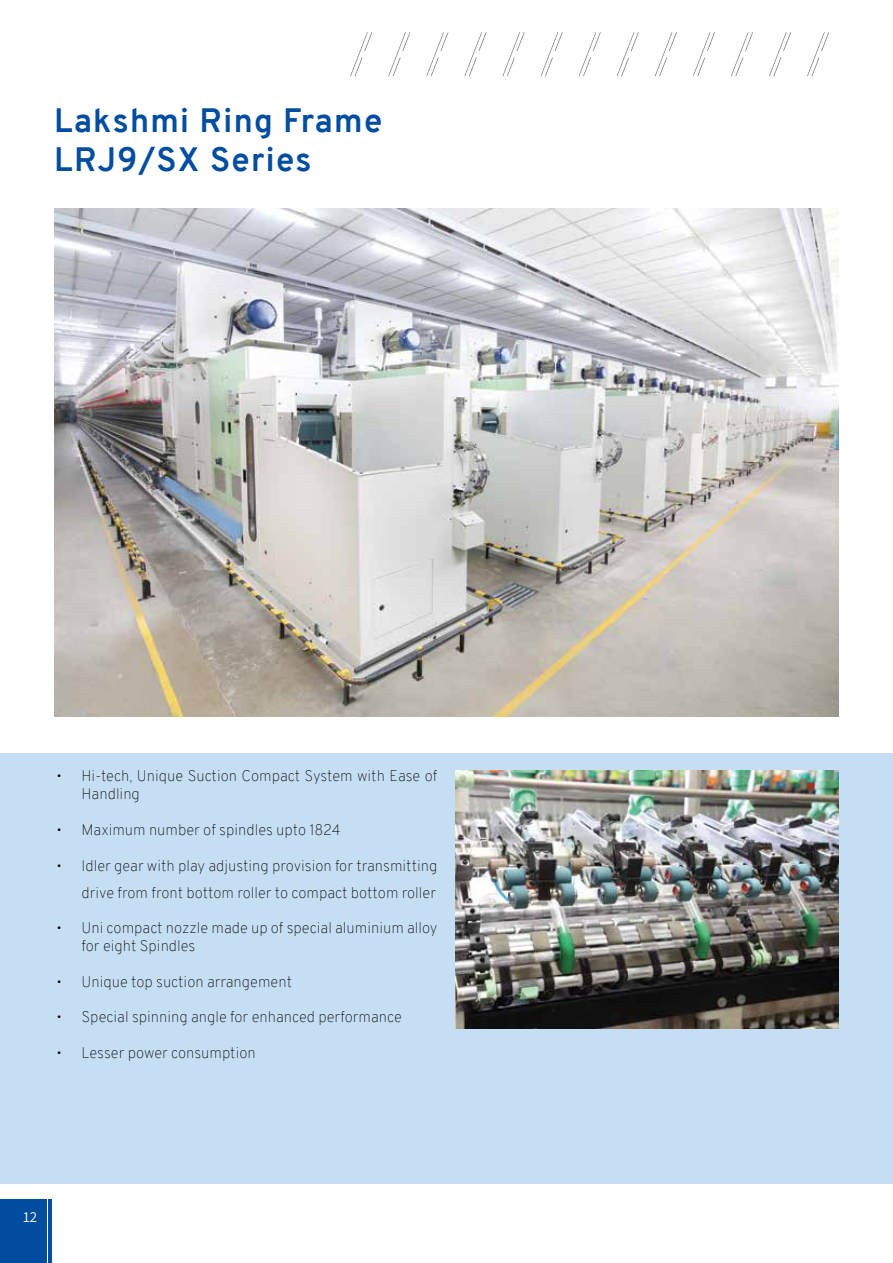
<style>
.page{position:relative;width:893px;height:1263px;background:#fff}
.page>*{position:absolute;margin:0;border:0;box-sizing:border-box;transform-origin:0 0}
.t1{font:700 33px/39.6px "Overpass";letter-spacing:.04em;color:#034da1}
.t2{font:100 15px/18px "Overpass";color:#000}
.t3{font:15px "Assistant";color:#fff}
</style>
<div class="page">
<svg style="left:350px;top:32px;width:22px;height:44px"></svg>
<svg style="left:388px;top:32px;width:22px;height:44px"></svg>
<svg style="left:426px;top:32px;width:22px;height:44px"></svg>
<svg style="left:464px;top:32px;width:23px;height:44px"></svg>
<svg style="left:502px;top:32px;width:23px;height:44px"></svg>
<svg style="left:540px;top:32px;width:23px;height:44px"></svg>
<svg style="left:579px;top:32px;width:22px;height:44px"></svg>
<svg style="left:617px;top:32px;width:22px;height:44px"></svg>
<svg style="left:655px;top:32px;width:22px;height:44px"></svg>
<svg style="left:693px;top:32px;width:22px;height:44px"></svg>
<svg style="left:731px;top:32px;width:22px;height:44px"></svg>
<svg style="left:769px;top:32px;width:22px;height:44px"></svg>
<svg style="left:807px;top:32px;width:22px;height:44px"></svg>
<hr style="left:48px;top:1199px;width:3px;height:64px;background:#034da1">
<div style="left:0;top:1199px;width:46px;height:64px;background:#034da1"></div>
<div style="left:0;top:753px;width:892px;height:430px;background:#c6def3"></div>
<img style="left:54px;top:208px;width:785px;height:508px">
<img style="left:455px;top:770px;width:384px;height:259px">
<h1 class="t1" style="left:54px;top:101px;width:330px">Lakshmi Ring Frame<br>LRJ9/SX Series</h1>
<p class="t2" style="left:82px;top:767px;width:357px;text-indent:-26px">• Hi-tech, Unique Suction Compact System with Ease of<br>Handling</p>
<p class="t2" style="left:56px;top:821px;width:286px">• Maximum number of spindles upto 1824</p>
<p class="t2" style="left:56px;top:852px;width:383px;line-height:27px;text-align:right">• Idler gear with play adjusting provision for transmitting drive from front bottom roller to compact bottom roller</p>
<p class="t2" style="left:82px;top:919px;width:357px;text-indent:-26px">• Uni compact nozzle made up of special aluminium alloy for eight Spindles</p>
<p class="t2" style="left:56px;top:972px;width:237px">• Unique top suction arrangement</p>
<p class="t2" style="left:56px;top:1008px;width:347px">• Special spinning angle for enhanced performance</p>
<p class="t2" style="left:56px;top:1043px;width:201px">• Lesser power consumption</p>
<p class="t3" style="left:23px;top:1207px;width:16px">12</p>
</div>
